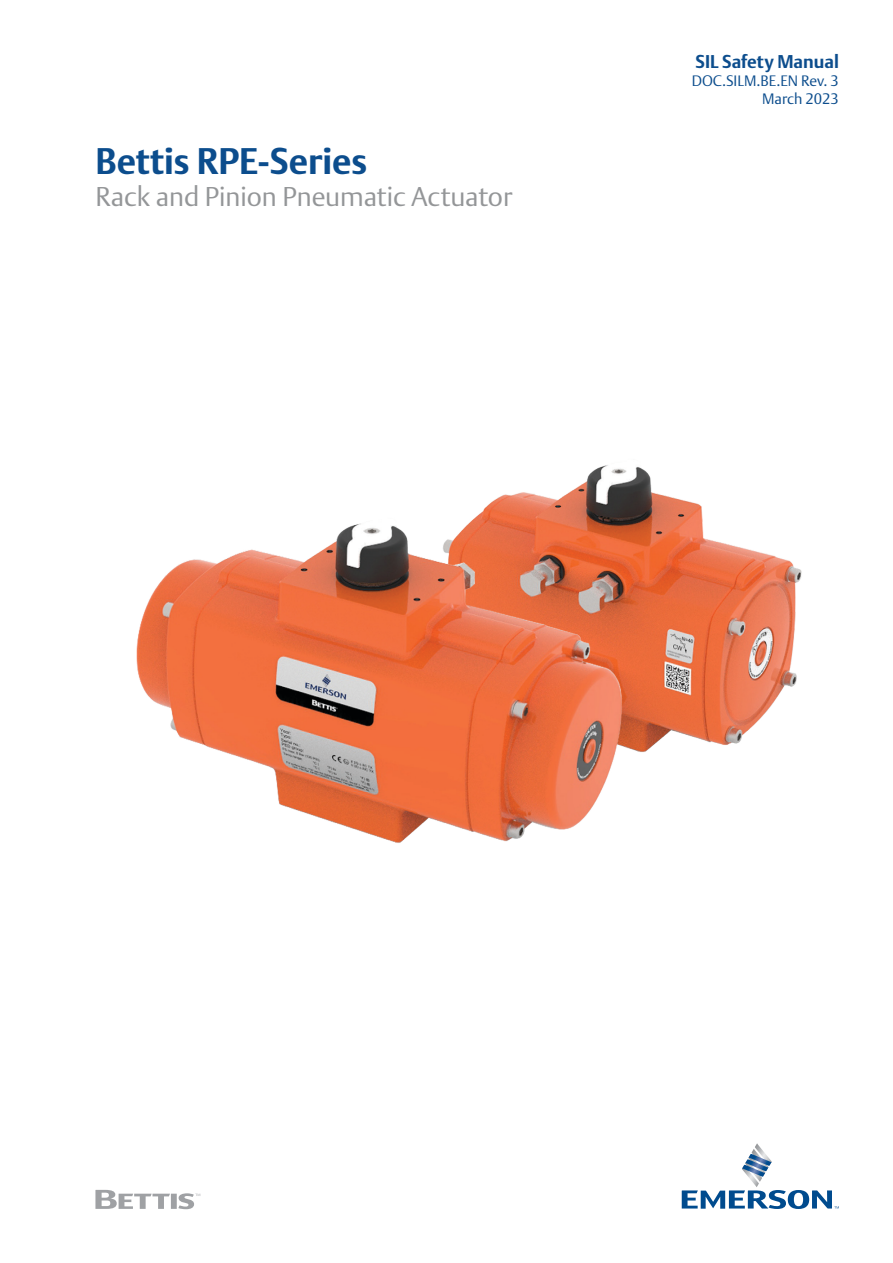
<style>
.page{position:relative;width:893px;height:1263px;background:#fff}
.page>*{position:absolute;margin:0;border:0;box-sizing:border-box;transform-origin:0 0}
.t1{font:700 36px "DTL Argo T";color:#0c4d8d}
.t2{font:300 27px "DTL Argo T";color:#949698}
.t3{font:700 18px "DTL Argo T";color:#0c4d8d}
.t4{font:300 15px/18px "DTL Argo T";color:#0c4d8d;text-align:right}
</style>
<div class="page">
<svg style="left:682px;top:1143px;width:157px;height:66px"></svg>
<svg style="left:95px;top:1190px;width:105px;height:19px"></svg>
<img style="left:136px;top:465px;width:666px;height:378px">
<h1 class="t1" style="left:95px;top:140px;width:273px">Bettis RPE-Series</h1>
<p class="t2" style="left:95px;top:180px;width:418px">Rack and Pinion Pneumatic Actuator</p>
<p class="t3" style="left:695px;top:51px;width:145px">SIL Safety Manual</p>
<p class="t4" style="left:692px;top:71px;width:149px">DOC.SILM.BE.EN Rev. 3<br>March 2023</p>
</div>
